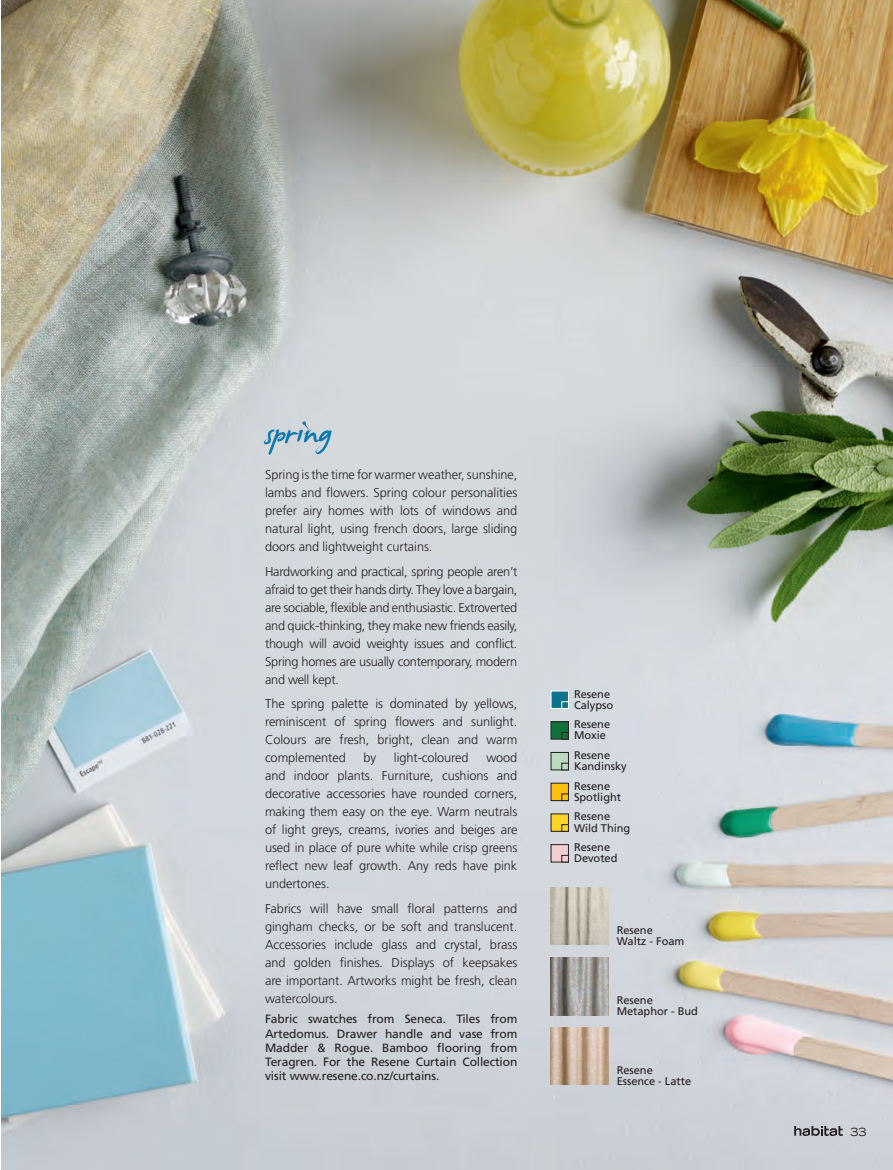
<style>
.page{position:relative;width:893px;height:1170px;background:#fff}
.page>*{position:absolute;margin:0;border:0;box-sizing:border-box;transform-origin:0 0}
.A_body{font:54px "James Fajardo";letter-spacing:-.005em;color:#0f78ac}
.A_body-2{font:300 12.75px/18px "Frutiger";letter-spacing:-.005em;color:#231f20;text-align:justify}
.A_Caption_Left_Black{font:12px/14.2px "Frutiger";letter-spacing:-.01em;color:#231f20;text-align:justify}
.t1{font:expanded 11.25px "Trade Gothic LH";color:#231f20}
.Alt_Sol_Colour_Left{font:11.1px/11.1px "Frutiger";letter-spacing:-.005em;color:#231f20}
</style>
<div class="page">
<img style="left:2px;top:0;width:891px;height:1169px">
<div style="left:551px;top:690px;width:18px;height:18px;background:#0e718a;border:1px solid #fff"></div>
<div style="left:561px;top:701px;width:8px;height:7px;background:#0e718a;border:1px solid #fff"></div>
<div style="left:551px;top:721px;width:17px;height:18px;background:#12703a"></div>
<div style="left:551px;top:721px;width:18px;height:18px;border:1px solid #231f20"></div>
<div style="left:561px;top:732px;width:8px;height:7px;border:1px solid #231f20"></div>
<div style="left:551px;top:752px;width:17px;height:17px;background:#bbdbbe"></div>
<div style="left:551px;top:752px;width:18px;height:18px;border:1px solid #231f20"></div>
<div style="left:561px;top:763px;width:8px;height:7px;border:1px solid #231f20"></div>
<div style="left:551px;top:783px;width:17px;height:17px;background:#fbbf12"></div>
<div style="left:561px;top:793px;width:8px;height:7px;border:1px solid #231f20"></div>
<div style="left:551px;top:813px;width:17px;height:18px;background:#fcd42a"></div>
<div style="left:561px;top:824px;width:8px;height:7px;border:1px solid #231f20"></div>
<div style="left:551px;top:844px;width:17px;height:18px;background:#f3cfd2"></div>
<div style="left:551px;top:844px;width:18px;height:18px;border:1px solid #231f20"></div>
<div style="left:561px;top:855px;width:8px;height:7px;border:1px solid #231f20"></div>
<img style="left:551px;top:1027px;width:57px;height:57px">
<img style="left:551px;top:957px;width:57px;height:57px">
<img style="left:551px;top:887px;width:57px;height:57px">
<svg style="left:794px;top:1125px;width:49px;height:10px"></svg>
<p class="A_body" style="left:265px;top:404px;width:69px">spring</p>
<p class="A_body-2" style="left:265px;top:466px;width:254px">Spring is the time for warmer weather, sunshine, lambs and flowers. Spring colour personalities prefer airy homes with lots of windows and natural light, using french doors, large sliding doors and lightweight curtains.</p>
<p class="A_body-2" style="left:265px;top:562px;width:254px">Hardworking and practical, spring people aren’t afraid to get their hands dirty. They love a bargain, are sociable, flexible and enthusiastic. Extroverted and quick-thinking, they make new friends easily, though will avoid weighty issues and conflict.<br>Spring homes are usually contemporary, modern and well kept.</p>
<p class="A_body-2" style="left:265px;top:695px;width:254px">The spring palette is dominated by yellows, reminiscent of spring flowers and sunlight.<br>Colours are fresh, bright, clean and warm complemented</p>
<p class="A_body-2" style="left:265px;top:749px;width:254px;text-indent:221px">wood and indoor plants. Furniture, cushions and decorative accessories have rounded corners, making them easy on the eye. Warm neutrals of light greys, creams, ivories and beiges are used in place of pure white while crisp greens reflect new leaf growth. Any reds have pink undertones.</p>
<p class="A_body-2" style="left:265px;top:899px;width:254px">Fabrics will have small floral patterns and gingham checks, or be soft and translucent.<br>Accessories include glass and crystal, brass and golden finishes. Displays of keepsakes are important. Artworks might be fresh, clean watercolours.</p>
<p class="A_Caption_Left_Black" style="left:265px;top:1011px;width:254px">Fabric swatches from Seneca. Tiles from Artedomus. Drawer handle and vase from Madder &amp; Rogue. Bamboo flooring from Teragren. For the Resene Curtain Collection visit www.resene.co.nz/curtains.</p>
<p class="A_body-2" style="left:363px;top:749px;width:14px">by</p>
<p class="A_body-2" style="left:394px;top:749px;width:76px">light-coloured</p>
<p class="Alt_Sol_Colour_Left" style="left:574px;top:688px;width:41px">Resene<br>Calypso</p>
<p class="Alt_Sol_Colour_Left" style="left:574px;top:718px;width:38px">Resene<br>Moxie</p>
<p class="Alt_Sol_Colour_Left" style="left:574px;top:749px;width:54px">Resene<br>Kandinsky</p>
<p class="Alt_Sol_Colour_Left" style="left:574px;top:780px;width:49px">Resene<br>Spotlight</p>
<p class="Alt_Sol_Colour_Left" style="left:574px;top:811px;width:58px">Resene<br>Wild Thing</p>
<p class="Alt_Sol_Colour_Left" style="left:574px;top:841px;width:45px">Resene<br>Devoted</p>
<p class="Alt_Sol_Colour_Left" style="left:617px;top:924px;width:69px">Resene<br>Waltz - Foam</p>
<p class="Alt_Sol_Colour_Left" style="left:617px;top:994px;width:83px">Resene<br>Metaphor - Bud</p>
<p class="Alt_Sol_Colour_Left" style="left:617px;top:1064px;width:76px">Resene<br>Essence - Latte</p>
<p class="t1" style="left:850px;top:1124px;width:18px">33</p>
</div>
